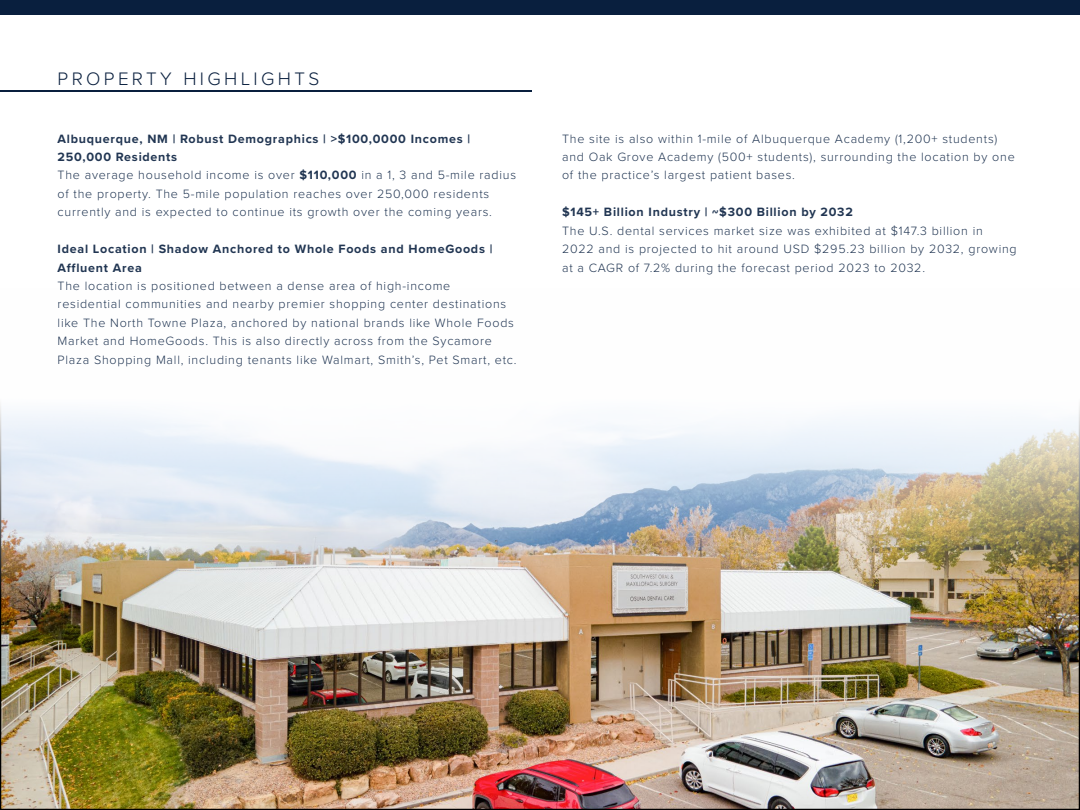
<style>
.page{position:relative;width:1080px;height:810px;background:#fff}
.page>*{position:absolute;margin:0;border:0;box-sizing:border-box;transform-origin:0 0}
.t1{font:300 18.75px "Proxima Nova";letter-spacing:.18em;color:#091f3e}
.t2{font:300 12.5px/18.4px "Proxima Nova";letter-spacing:.06em;color:#081f3f}
.t3{font:700 12.5px/18.4px "Proxima Nova";letter-spacing:.06em;color:#081f3f}
.s1{font-weight:700}
</style>
<div class="page">
<div style="left:0;top:0;width:1080px;height:14px;background:#091f3e"></div>
<hr style="left:0;top:91px;width:531px;height:1px;background:#091f3e">
<img style="left:2px;top:413px;width:1076px;height:395px">
<h1 class="t1" style="left:58px;top:65px;width:263px">PROPERTY HIGHLIGHTS</h1>
<p class="t2" style="left:58px;top:129px;width:460px"><span class="s1">Albuquerque, NM | Robust Demographics | &gt;$100,0000 Incomes | 250,000 Residents<br></span>The average household income is over <span class="s1">$110,000</span> in a 1, 3 and 5-mile radius of the property. The 5-mile population reaches over 250,000 residents currently and is expected to continue its growth over the coming years.</p>
<p class="t3" style="left:58px;top:239px;width:436px">Ideal Location | Shadow Anchored to Whole Foods and HomeGoods |<br>Affluent Area</p>
<p class="t2" style="left:58px;top:276px;width:460px">The location is positioned between a dense area of high-income residential communities and nearby premier shopping center destinations like The North Towne Plaza, anchored by national brands like Whole Foods Market and HomeGoods. This is also directly across from the Sycamore Plaza Shopping Mall, including tenants like Walmart, Smith’s, Pet Smart, etc.</p>
<p class="t2" style="left:562px;top:129px;width:454px">The site is also within 1-mile of Albuquerque Academy (1,200+ students) and Oak Grove Academy (500+ students), surrounding the location by one of the practice’s largest patient bases.</p>
<p class="t3" style="left:562px;top:203px;width:292px">$145+ Billion Industry | ~$300 Billion by 2032</p>
<p class="t2" style="left:562px;top:221px;width:456px">The U.S. dental services market size was exhibited at $147.3 billion in<br>2022 and is projected to hit around USD $295.23 billion by 2032, growing at a CAGR of 7.2% during the forecast period 2023 to 2032.</p>
</div>
